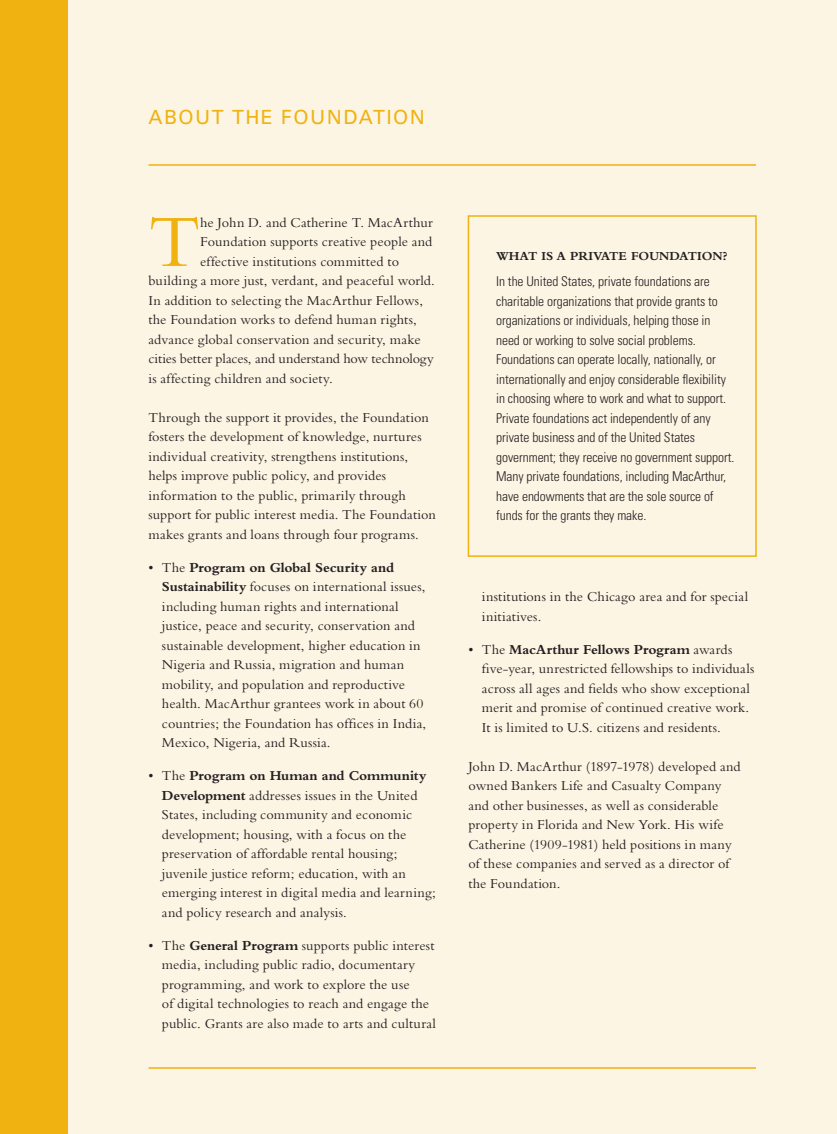
<style>
.page{position:relative;width:837px;height:1134px;background:#fcf5e4}
.page>*{position:absolute;margin:0;border:0;box-sizing:border-box;transform-origin:0 0}
.t1{font:76.95px "Bembo";color:#efb211}
.t2{font:19.5px "Univers";letter-spacing:.075em;color:#efb211}
.t3{font:14.25px/19.5px "Bembo";letter-spacing:.005em;color:#231f20}
.t4{font:300 condensed 13.5px/19.5px "Univers";letter-spacing:-.005em;color:#231f20}
.t5{font:700 12.75px "Bembo";color:#231f20}
.s1{font-weight:700}
</style>
<div class="page">
<hr style="left:148px;top:1067px;width:608px;height:2px;background:#efb211">
<hr style="left:148px;top:164px;width:608px;height:2px;background:#efb211">
<div style="left:468px;top:215px;width:289px;height:342px;border:2px solid #efb211"></div>
<div style="left:0;top:0;width:68px;height:1134px;background:#efb211"></div>
<h2 class="t2" style="left:148px;top:105px;width:278px">ABOUT THE FOUNDATION</h2>
<h1 class="t1" style="left:148px;top:197px;width:54px">T</h1>
<p class="t3" style="left:200px;top:212px;width:234px">he John D. and Catherine T. MacArthur</p>
<p class="t3" style="left:200px;top:232px;width:234px">Foundation supports creative people and</p>
<p class="t3" style="left:200px;top:251px;width:200px">effective institutions committed to</p>
<p class="t3" style="left:148px;top:271px;width:288px">building a more just, verdant, and peaceful world.</p>
<p class="t3" style="left:148px;top:290px;width:276px">In addition to selecting the MacArthur Fellows,</p>
<p class="t3" style="left:148px;top:310px;width:270px">the Foundation works to defend human rights,</p>
<p class="t3" style="left:148px;top:329px;width:274px">advance global conservation and security, make</p>
<p class="t3" style="left:148px;top:349px;width:287px">cities better places, and understand how technology</p>
<p class="t3" style="left:148px;top:368px;width:186px">is affecting children and society.</p>
<p class="t3" style="left:148px;top:407px;width:289px">Through the support it provides, the Foundation fosters the development of knowledge, nurtures individual creativity, strengthens institutions, helps improve public policy, and provides information to the public, primarily through support for public interest media. The Foundation makes grants and loans through four programs.</p>
<p class="t3" style="left:162px;top:557px;width:266px;text-indent:-13px">• The <span class="s1">Program on Global Security and Sustainability</span> focuses on international issues, including human rights and international justice, peace and security, conservation and sustainable development, higher education in Nigeria and Russia, migration and human mobility, and population and reproductive health. MacArthur grantees work in about 60 countries; the Foundation has offices in India, Mexico, Nigeria, and Russia.</p>
<p class="t3" style="left:162px;top:766px;width:276px;text-indent:-13px">• The <span class="s1">Program on Human and Community Development</span> addresses issues in the United States, including community and economic development; housing, with a focus on the preservation of affordable rental housing; juvenile justice reform; education, with an emerging interest in digital media and learning; and policy research and analysis.</p>
<p class="t3" style="left:162px;top:935px;width:276px;text-indent:-13px">• The <span class="s1">General Program</span> supports public interest media, including public radio, documentary programming, and work to explore the use<br>of digital technologies to reach and engage the public. Grants are also made to arts and cultural</p>
<p class="t5" style="left:496px;top:249px;width:233px">What Is a Private Foundation?</p>
<p class="t4" style="left:496px;top:272px;width:240px">In the United States, private foundations are charitable organizations that provide grants to organizations or individuals, helping those in need or working to solve social problems.<br>Foundations can operate locally, nationally, or internationally and enjoy considerable flexibility in choosing where to work and what to support.<br>Private foundations act independently of any private business and of the United States government; they receive no government support.<br>Many private foundations, including MacArthur, have endowments that are the sole source of funds for the grants they make.</p>
<p class="t3" style="left:482px;top:587px;width:268px">institutions in the Chicago area and for special initiatives.</p>
<p class="t3" style="left:482px;top:639px;width:274px;text-indent:-13px">• The <span class="s1">MacArthur Fellows Program</span> awards five-year, unrestricted fellowships to individuals across all ages and fields who show exceptional merit and promise of continued creative work.<br>It is limited to U.S. citizens and residents.</p>
<p class="t3" style="left:468px;top:756px;width:274px">John D. MacArthur (1897-1978) developed and owned Bankers Life and Casualty Company and other businesses, as well as considerable property in Florida and New York. His wife Catherine (1909-1981) held positions in many of these companies and served as a director of the Foundation.</p>
</div>
